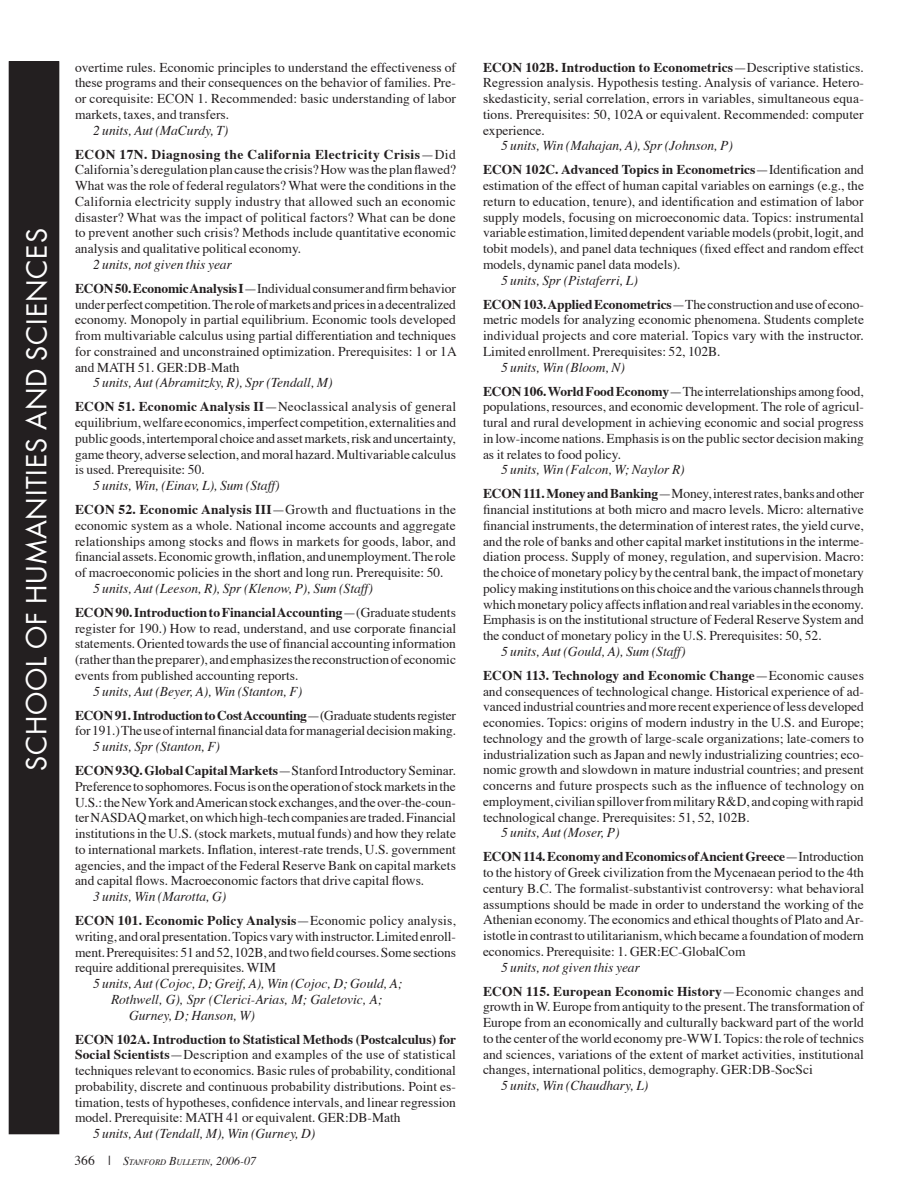
<style>
.page{position:relative;width:918px;height:1188px;background:#fff}
.page>*{position:absolute;margin:0;border:0;box-sizing:border-box;transform-origin:0 0}
.t1{font:27px "Futura";letter-spacing:.03em;color:#fff}
.fl_b_L13_5{font:13.5px/15.8px "Times";color:#231f20;text-align:justify}
.m_I{font:italic 13.5px "Times";color:#231f20}
.m1_I{font:italic 13.5px "Times";color:#231f20}
.m2_I{font:italic 13.5px "Times";color:#231f20}
.t2{font:italic 8.4px "Times";color:#231f20}
.s1{font-weight:700}
.s2{font-style:normal;font-size:13.5px}
.s3{font-size:12px}
</style>
<div class="page">
<div style="left:9px;top:62px;width:50px;height:1072px;background:#231f20"></div>
<h1 class="t1" style="left:19px;top:771px;width:545px;rotate:-90deg">school of humanities and sciences</h1>
<p class="fl_b_L13_5" style="left:75px;top:58px;width:383px">overtime rules. Economic principles to understand the effectiveness of these programs and their consequences on the behavior of families. Pre&shy;or corequisite: ECON 1. Recommended: basic understanding of labor markets, taxes, and transfers.</p>
<p class="m_I" style="left:93px;top:118px;width:137px">2 units, Aut (MaCurdy, T)</p>
<p class="fl_b_L13_5" style="left:75px;top:145px;width:383px"><span class="s1">ECON 17N. Diagnosing the California Electricity Crisis</span>—Did California’s deregulation plan cause the crisis? How was the plan flawed?<br>What was the role of federal regulators? What were the conditions in the California electricity supply industry that allowed such an economic disaster? What was the impact of political factors? What can be done to prevent another such crisis? Methods include quantitative economic analysis and qualitative political economy.</p>
<p class="m_I" style="left:93px;top:252px;width:140px">2 units, not given this year</p>
<p class="fl_b_L13_5" style="left:75px;top:279px;width:383px"><span class="s1">ECON 50. Economic Analysis I</span>—Individual consumer and firm behavior under perfect competition. The role of markets and prices in a decentralized economy. Monopoly in partial equilibrium. Economic tools developed from multivariable calculus using partial differentiation and techniques for constrained and unconstrained optimization. Prerequisites: 1 or 1A and MATH 51. GER:DB-Math</p>
<p class="m_I" style="left:93px;top:371px;width:241px">5 units, Aut (Abramitzky, R), Spr (Tendall, M)</p>
<p class="fl_b_L13_5" style="left:75px;top:398px;width:383px"><span class="s1">ECON 51. Economic Analysis II</span>—Neoclassical analysis of general equilibrium, welfare economics, imperfect competition, externalities and public goods, intertemporal choice and asset markets, risk and uncertainty, game theory, adverse selection, and moral hazard. Multivariable calculus is used. Prerequisite: 50.</p>
<p class="m_I" style="left:93px;top:473px;width:188px">5 units, Win, (Einav, L), Sum (Staff)</p>
<p class="fl_b_L13_5" style="left:75px;top:501px;width:383px"><span class="s1">ECON 52. Economic Analysis III</span>—Growth and fluctuations in the economic system as a whole. National income accounts and aggregate relationships among stocks and flows in markets for goods, labor, and financial assets. Economic growth, inflation, and unemployment. The role of macroeconomic policies in the short and long run. Prerequisite: 50.</p>
<p class="m_I" style="left:93px;top:576px;width:281px">5 units, Aut (Leeson, R), Spr (Klenow, P), Sum (Staff)</p>
<p class="fl_b_L13_5" style="left:75px;top:603px;width:383px"><span class="s1">ECON 90. Introduction to Financial Accounting</span>—(Graduate students register for 190.) How to read, understand, and use corporate financial statements. Oriented towards the use of financial accounting information (rather than the preparer), and emphasizes the reconstruction of economic events from published accounting reports.</p>
<p class="m_I" style="left:93px;top:679px;width:211px">5 units, Aut (Beyer, A), Win (Stanton, F)</p>
<p class="fl_b_L13_5" style="left:75px;top:706px;width:383px"><span class="s1">ECON 91. Introduction to Cost Accounting</span>—(Graduate students register for 191.) The use of internal financial data for managerial decision making.</p>
<p class="m_I" style="left:93px;top:734px;width:129px">5 units, Spr (Stanton, F)</p>
<p class="fl_b_L13_5" style="left:75px;top:762px;width:383px"><span class="s1">ECON 93Q. Global Capital Markets</span>—Stanford Introductory Seminar.<br>Preference to sophomores. Focus is on the operation of stock markets in the U.S.: the New York and American stock exchanges, and the over-the-coun&shy;ter NASDAQ market, on which high-tech companies are traded. Financial institutions in the U.S. (stock markets, mutual funds) and how they relate to international markets. Inflation, interest-rate trends, U.S. government agencies, and the impact of the Federal Reserve Bank on capital markets and capital flows. Macroeconomic factors that drive capital flows.</p>
<p class="m_I" style="left:93px;top:884px;width:135px">3 units, Win (Marotta, G)</p>
<p class="fl_b_L13_5" style="left:75px;top:912px;width:383px"><span class="s1">ECON 101. Economic Policy Analysis</span>—Economic policy analysis, writing, and oral presentation. Topics vary with instructor. Limited enroll&shy;ment. Prerequisites: 51 and 52, 102B, and two field courses. Some sections require additional prerequisites. WIM</p>
<p class="m_I" style="left:93px;top:971px;width:311px">5 units, Aut (Cojoc, D; Greif, A), Win (Cojoc, D; Gould, A;</p>
<p class="m1_I" style="left:111px;top:987px;width:273px">Rothwell, G), Spr (Clerici-Arias, M; Galetovic, A;</p>
<p class="m2_I" style="left:129px;top:1003px;width:128px">Gurney, D; Hanson, W)</p>
<p class="fl_b_L13_5" style="left:75px;top:1030px;width:383px"><span class="s1">ECON 102A. Introduction to Statistical Methods (Postcalculus) for Social Scientists</span>—Description and examples of the use of statistical techniques relevant to economics. Basic rules of probability, conditional probability, discrete and continuous probability distributions. Point es&shy;timation, tests of hypotheses, confidence intervals, and linear regression model. Prerequisite: MATH 41 or equivalent. GER:DB-Math</p>
<p class="m_I" style="left:93px;top:1121px;width:224px">5 units, Aut (Tendall, M), Win (Gurney, D)</p>
<p class="t2" style="left:75px;top:1154px;width:183px"><span class="s2">366 |</span> <span class="s3">S</span>tanford <span class="s3">B</span>ulletin<span class="s3">, 2006-07</span></p>
<p class="fl_b_L13_5" style="left:483px;top:58px;width:382px"><span class="s1">ECON 102B. Introduction to Econometrics</span>—Descriptive statistics.<br>Regression analysis. Hypothesis testing. Analysis of variance. Hetero&shy;skedasticity, serial correlation, errors in variables, simultaneous equa&shy;tions. Prerequisites: 50, 102A or equivalent. Recommended: computer experience.</p>
<p class="m_I" style="left:501px;top:134px;width:233px">5 units, Win (Mahajan, A), Spr (Johnson, P)</p>
<p class="fl_b_L13_5" style="left:483px;top:161px;width:383px"><span class="s1">ECON 102C. Advanced Topics in Econometrics</span>—Identification and estimation of the effect of human capital variables on earnings (e.g., the return to education, tenure), and identification and estimation of labor supply models, focusing on microeconomic data. Topics: instrumental variable estimation, limited dependent variable models (probit, logit, and tobit models), and panel data techniques (fixed effect and random effect models, dynamic panel data models).</p>
<p class="m_I" style="left:501px;top:268px;width:138px">5 units, Spr (Pistaferri, L)</p>
<p class="fl_b_L13_5" style="left:483px;top:295px;width:382px"><span class="s1">ECON 103. Applied Econometrics</span>—The construction and use of econo&shy;metric models for analyzing economic phenomena. Students complete individual projects and core material. Topics vary with the instructor.<br>Limited enrollment. Prerequisites: 52, 102B.</p>
<p class="m_I" style="left:501px;top:355px;width:126px">5 units, Win (Bloom, N)</p>
<p class="fl_b_L13_5" style="left:483px;top:382px;width:383px"><span class="s1">ECON 106. World Food Economy</span>—The interrelationships among food, populations, resources, and economic development. The role of agricul&shy;tural and rural development in achieving economic and social progress in low-income nations. Emphasis is on the public sector decision making as it relates to food policy.</p>
<p class="m_I" style="left:501px;top:458px;width:185px">5 units, Win (Falcon, W; Naylor R)</p>
<p class="fl_b_L13_5" style="left:483px;top:485px;width:383px"><span class="s1">ECON 111. Money and Banking</span>—Money, interest rates, banks and other financial institutions at both micro and macro levels. Micro: alternative financial instruments, the determination of interest rates, the yield curve, and the role of banks and other capital market institutions in the interme&shy;diation process. Supply of money, regulation, and supervision. Macro: the choice of monetary policy by the central bank, the impact of monetary policy making institutions on this choice and the various channels through which monetary policy affects inflation and real variables in the economy.<br>Emphasis is on the institutional structure of Federal Reserve System and the conduct of monetary policy in the U.S. Prerequisites: 50, 52.</p>
<p class="m_I" style="left:501px;top:639px;width:186px">5 units, Aut (Gould, A), Sum (Staff)</p>
<p class="fl_b_L13_5" style="left:483px;top:666px;width:383px"><span class="s1">ECON 113. Technology and Economic Change</span>—Economic causes and consequences of technological change. Historical experience of ad&shy;vanced industrial countries and more recent experience of less developed economies. Topics: origins of modern industry in the U.S. and Europe; technology and the growth of large-scale organizations; late-comers to industrialization such as Japan and newly industrializing countries; eco&shy;nomic growth and slowdown in mature industrial countries; and present concerns and future prospects such as the influence of technology on employment, civilian spillover from military R&amp;D, and coping with rapid technological change. Prerequisites: 51, 52, 102B.</p>
<p class="m_I" style="left:501px;top:821px;width:120px">5 units, Aut (Moser, P)</p>
<p class="fl_b_L13_5" style="left:483px;top:848px;width:383px"><span class="s1">ECON 114. Economy and Economics of Ancient Greece</span>—Introduction to the history of Greek civilization from the Mycenaean period to the 4th century B.C. The formalist-substantivist controversy: what behavioral assumptions should be made in order to understand the working of the Athenian economy. The economics and ethical thoughts of Plato and Ar&shy;istotle in contrast to utilitarianism, which became a foundation of modern economics. Prerequisite: 1. GER:EC-GlobalCom</p>
<p class="m_I" style="left:501px;top:955px;width:140px">5 units, not given this year</p>
<p class="fl_b_L13_5" style="left:483px;top:982px;width:383px"><span class="s1">ECON 115. European Economic History</span>—Economic changes and growth in W. Europe from antiquity to the present. The transformation of Europe from an economically and culturally backward part of the world to the center of the world economy pre-WW I. Topics: the role of technics and sciences, variations of the extent of market activities, institutional changes, international politics, demography. GER:DB-SocSci</p>
<p class="m_I" style="left:501px;top:1073px;width:149px">5 units, Win (Chaudhary, L)</p>
</div>
